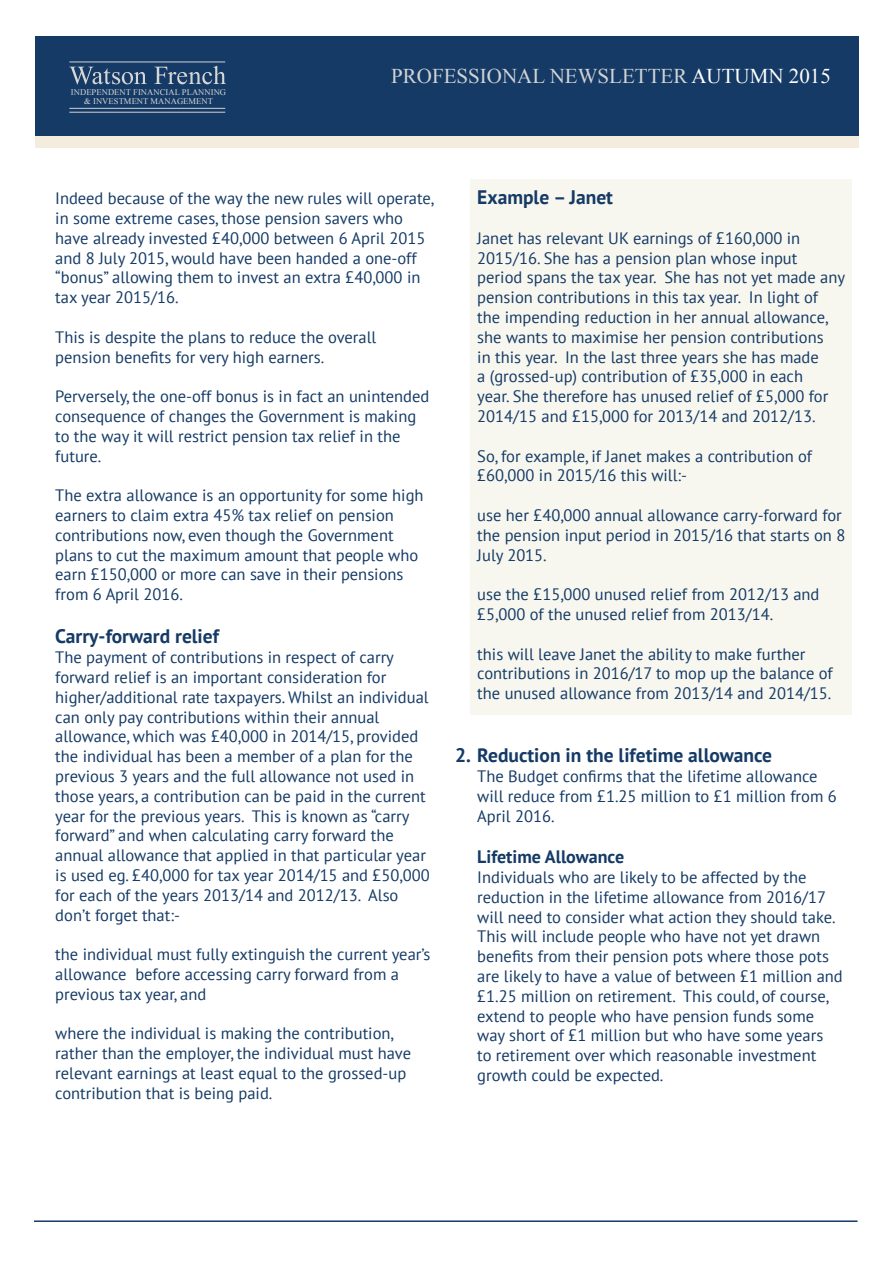
<style>
.page{position:relative;width:893px;height:1263px;background:#fff}
.page>*{position:absolute;margin:0;border:0;box-sizing:border-box;transform-origin:0 0}
.t1{font:21px "Times New Roman";color:#d1d2d4}
.t2{font:700 19.5px "PT Sans";color:#143a65}
.t3{font:700 18px "PT Sans";color:#143a65}
.t4{font:16.5px/19.8px "PT Sans";color:#143a65}
.t5{font:8.55px/9.3px "Times New Roman";letter-spacing:.005em;color:#d6d6d5;text-align:center}
.s1{color:#fff}
</style>
<div class="page">
<div style="left:35px;top:36px;width:824px;height:101px;background:#143a65"></div>
<div style="left:35px;top:137px;width:824px;height:11px;background:#f4edde"></div>
<svg style="left:69px;top:67px;width:78px;height:17px"></svg>
<svg style="left:154px;top:66px;width:72px;height:18px"></svg>
<hr style="left:69px;top:61px;width:156px;height:1px;background:#d1d2d4">
<hr style="left:69px;top:108px;width:156px;height:1px;background:#d1d2d4">
<hr style="left:69px;top:112px;width:156px;height:1px;background:#d1d2d4">
<div style="left:470px;top:180px;width:381px;height:535px;background:#f8f7ef"></div>
<hr style="left:34px;top:1220px;width:823px;height:2px;background:#143a65">
<p class="t5" style="left:71px;top:87px;width:157px">INDEPENDENT FINANCIAL PLANNING &amp; INVESTMENT MANAGEMENT</p>
<p class="t1" style="left:391px;top:61px;width:441px">PROFESSIONAL NEWSLETTER <span class="s1">AUTUMN 2015</span></p>
<p class="t4" style="left:55px;top:188px;width:380px">Indeed because of the way the new rules will operate, in some extreme cases, those pension savers who have already invested £40,000 between 6 April 2015 and 8 July 2015, would have been handed a one-off “bonus” allowing them to invest an extra £40,000 in tax year 2015/16.</p>
<p class="t4" style="left:55px;top:327px;width:323px">This is despite the plans to reduce the overall pension benefits for very high earners.</p>
<p class="t4" style="left:55px;top:386px;width:376px">Perversely, the one-off bonus is in fact an unintended consequence of changes the Government is making to the way it will restrict pension tax relief in the future.</p>
<p class="t4" style="left:55px;top:485px;width:370px">The extra allowance is an opportunity for some high earners to claim extra 45% tax relief on pension contributions now, even though the Government plans to cut the maximum amount that people who earn £150,000 or more can save in their pensions from 6 April 2016.</p>
<p class="t2" style="left:55px;top:623px;width:165px">Carry-forward relief</p>
<p class="t4" style="left:55px;top:647px;width:376px">The payment of contributions in respect of carry forward relief is an important consideration for higher/additional rate taxpayers. Whilst an individual can only pay contributions within their annual allowance, which was £40,000 in 2014/15, provided the individual has been a member of a plan for the previous 3 years and the full allowance not used in those years, a contribution can be paid in the current year for the previous years. This is known as “carry forward” and when calculating carry forward the annual allowance that applied in that particular year is used eg. £40,000 for tax year 2014/15 and £50,000 for each of the years 2013/14 and 2012/13. Also don’t forget that:-</p>
<p class="t4" style="left:55px;top:944px;width:377px">the individual must fully extinguish the current year’s allowance before accessing carry forward from a previous tax year, and</p>
<p class="t4" style="left:55px;top:1023px;width:357px">where the individual is making the contribution, rather than the employer, the individual must have relevant earnings at least equal to the grossed-up contribution that is being paid.</p>
<p class="t2" style="left:477px;top:184px;width:137px">Example – Janet</p>
<p class="t4" style="left:477px;top:228px;width:369px">Janet has relevant UK earnings of £160,000 in 2015/16. She has a pension plan whose input period spans the tax year. She has not yet made any pension contributions in this tax year. In light of the impending reduction in her annual allowance, she wants to maximise her pension contributions<br>in this year. In the last three years she has made<br>a (grossed-up) contribution of £35,000 in each<br>year. She therefore has unused relief of £5,000 for 2014/15 and £15,000 for 2013/14 and 2012/13.</p>
<p class="t4" style="left:477px;top:446px;width:336px">So, for example, if Janet makes a contribution of £60,000 in 2015/16 this will:-</p>
<p class="t4" style="left:477px;top:505px;width:370px">use her £40,000 annual allowance carry-forward for the pension input period in 2015/16 that starts on 8<br>July 2015.</p>
<p class="t4" style="left:477px;top:584px;width:344px">use the £15,000 unused relief from 2012/13 and £5,000 of the unused relief from 2013/14.</p>
<p class="t4" style="left:477px;top:644px;width:357px">this will leave Janet the ability to make further contributions in 2016/17 to mop up the balance of the unused allowance from 2013/14 and 2014/15.</p>
<p class="t2" style="left:455px;top:742px;width:319px">2. Reduction in the lifetime allowance</p>
<p class="t4" style="left:477px;top:766px;width:361px">The Budget confirms that the lifetime allowance will reduce from £1.25 million to £1 million from 6<br>April 2016.</p>
<p class="t3" style="left:477px;top:845px;width:148px">Lifetime Allowance</p>
<p class="t4" style="left:477px;top:867px;width:367px">Individuals who are likely to be affected by the reduction in the lifetime allowance from 2016/17 will need to consider what action they should take.<br>This will include people who have not yet drawn benefits from their pension pots where those pots are likely to have a value of between £1 million and £1.25 million on retirement. This could, of course, extend to people who have pension funds some way short of £1 million but who have some years<br>to retirement over which reasonable investment growth could be expected.</p>
</div>
